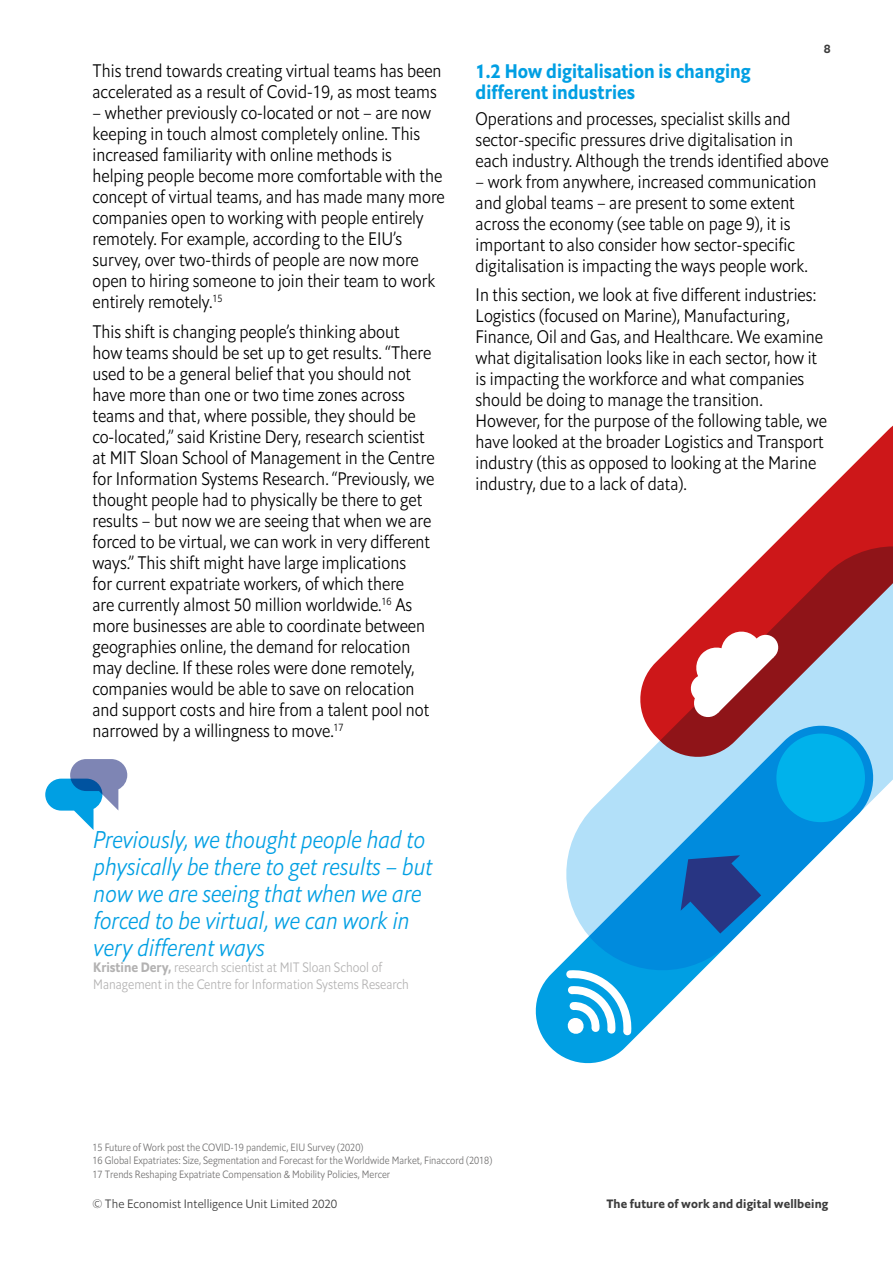
<style>
.page{position:relative;width:893px;height:1263px;background:#fff}
.page>*{position:absolute;margin:0;border:0;box-sizing:border-box;transform-origin:0 0}
.t1{font:24px/27px "Econ Sans Cnd Lig Ita";color:#009fe3}
.t2{font:19.5px/21px "Econ Sans Cnd Bol";color:#009fe3}
.t3{font:18px/21px "Econ Sans Cnd Lig";color:#000}
.t4{font:13.5px/16.4px "Econ Sans Cnd Lig";color:#b3b2b2}
.t5{font:12px "Econ Sans Lig";letter-spacing:.005em;color:#3c3c3c}
.t6{font:12px "Econ Sans Bol";letter-spacing:.01em;color:#3c3c3c}
.t7{font:10.5px/13.4px "Econ Sans Cnd Lig";color:#706f6f}
.s1{font-family:"Econ Sans Cnd";font-weight:300}
.s2{font-family:"Econ Sans Cnd Bol"}
</style>
<div class="page">
<svg style="left:45px;top:759px;width:82px;height:71px"></svg>
<svg style="left:781px;top:425px;width:112px;height:112px"></svg>
<svg style="left:535px;top:968px;width:159px;height:96px;fill:#009fe3"></svg>
<svg style="left:557px;top:537px;width:336px;height:442px"></svg>
<div style="left:776px;top:733px;width:89px;height:89px;background:#00b2eb;border-radius:50%"></div>
<svg style="left:689px;top:630px;width:90px;height:88px"></svg>
<svg style="left:566px;top:969px;width:66px;height:66px"></svg>
<svg style="left:681px;top:855px;width:80px;height:78px;background:#215ba7"></svg>
<p class="t3" style="left:92px;top:60px;width:351px">This trend towards creating virtual teams has been accelerated as a result of C<span class="s1">ovid</span>-19, as most teams</p>
<p class="t3" style="left:92px;top:102px;width:354px">– whether previously co-located or not – are now keeping in touch almost completely online. This increased familiarity with online methods is helping people become more comfortable with the concept of virtual teams, and has made many more companies open to working with people entirely remotely. For example, according to the EIU’s survey, over two-thirds of people are now more open to hiring someone to join their team to work entirely remotely.<sup>15</sup></p>
<p class="t3" style="left:92px;top:321px;width:344px">This shift is changing people’s thinking about<br>how teams should be set up to get results. “There used to be a general belief that you should not have more than one or two time zones across teams and that, where possible, they should be co-located,” said Kristine Dery, research scientist at MIT Sloan School of Management in the Centre for Information Systems Research. “Previously, we thought people had to physically be there to get results – but now we are seeing that when we are forced to be virtual, we can work in very different ways.” This shift might have large implications<br>for current expatriate workers, of which there<br>are currently almost 50 million worldwide.<sup>16</sup> As more businesses are able to coordinate between geographies online, the demand for relocation may decline. If these roles were done remotely, companies would be able to save on relocation and support costs and hire from a talent pool not narrowed by a willingness to move.<sup>17</sup></p>
<p class="t6" style="left:824px;top:41px;width:8px">8</p>
<p class="t2" style="left:476px;top:61px;width:277px">1.2 How digitalisation is changing different industries</p>
<p class="t3" style="left:476px;top:108px;width:355px">Operations and processes, specialist skills and sector-specific pressures drive digitalisation in each industry. Although the trends identified above</p>
<p class="t3" style="left:476px;top:171px;width:342px">– work from anywhere, increased communication and global teams – are present to some extent across the economy (see table <span class="s1">on</span> page 9), it is important to also consider how sector-specific digitalisation is impacting the ways people work.</p>
<p class="t3" style="left:476px;top:284px;width:353px">In this section, we look at five different industries:<br>Logistics (focused on Marine), Manufacturing, Finance, Oil and Gas<span class="s1">,</span> and Healthcare. We examine what digitalisation looks like in each sector, how it is impacting the workforce and what companies should be doing to manage the transition.<br>However, for the purpose of the following table, we have looked at the broader Logistics and Transport industry (this as opposed to looking at the Marine industry, due to a lack of data).</p>
<h1 class="t1" style="left:93px;top:826px;width:341px">Previously, we thought people had to physically be there to get results – but now we are seeing that when we are forced to be virtual, we can work in very different ways</h1>
<p class="t4" style="left:93px;top:959px;width:317px"><span class="s2">Kristine Dery,</span> research scientist at MIT Sloan School of<br>Management in the Centre for Information Systems Research</p>
<p class="t7" style="left:92px;top:1140px;width:401px">15 Future of Work post the COVID-19 pandemic, EIU Survey (2020)<br>16 Global Expatriates: Size, Segmentation and Forecast for the Worldwide Market, Finaccord (2018)<br>17 Trends Reshaping Expatriate Compensation &amp; Mobility <span class="s1">Policies</span>, Mercer</p>
<p class="t5" style="left:92px;top:1196px;width:246px">© The Economist Intelligence Unit Limited 2020</p>
<p class="t6" style="left:606px;top:1196px;width:223px">The future of work and digital wellbeing</p>
</div>
